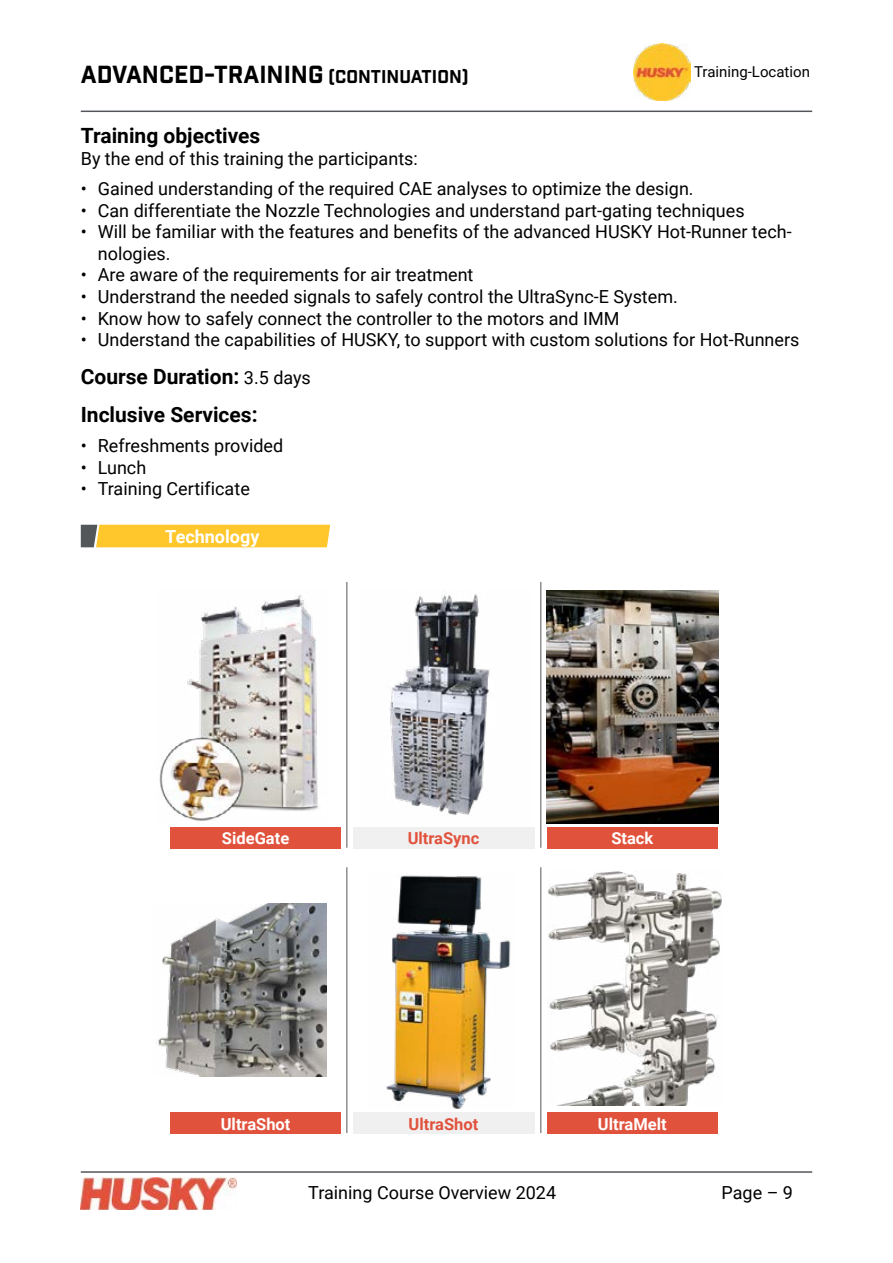
<style>
.page{position:relative;width:893px;height:1263px;background:#fff}
.page>*{position:absolute;margin:0;border:0;box-sizing:border-box;transform-origin:0 0}
.t1{font:24px "Industry Inc Base";color:#000}
.t2{font:700 21px/38px "Roboto";color:#000}
.t3{font:18px/21.6px "Roboto";color:#000}
.t4{font:18px "Industry Inc Base";color:#000}
.t5{font:700 18px "Roboto";color:#fff}
.t6{font:700 16.5px "Roboto";color:#fff}
.t7{font:700 16.5px "Roboto";color:#e1523d}
.t8{font:15px "Roboto";color:#000}
.s1{font-weight:400;font-size:18px}
</style>
<div class="page">
<svg style="left:81px;top:525px;width:249px;height:22px;background:#f4c131"></svg>
<img style="left:386px;top:875px;width:125px;height:234px">
<div style="left:171px;top:827px;width:170px;height:21px;background:#e1523d"></div>
<div style="left:547px;top:827px;width:170px;height:21px;background:#e1523d"></div>
<div style="left:547px;top:1113px;width:170px;height:21px;background:#e1523d"></div>
<div style="left:353px;top:827px;width:181px;height:21px;background:#f0f0f0"></div>
<div style="left:171px;top:1113px;width:170px;height:21px;background:#e1523d"></div>
<div style="left:353px;top:1113px;width:181px;height:21px;background:#f0f0f0"></div>
<img style="left:158px;top:903px;width:169px;height:173px">
<img style="left:159px;top:594px;width:159px;height:227px">
<img style="left:547px;top:591px;width:171px;height:232px">
<img style="left:548px;top:871px;width:173px;height:234px">
<img style="left:389px;top:593px;width:101px;height:223px">
<hr style="left:346px;top:582px;width:1px;height:266px;background:#53575a">
<hr style="left:540px;top:582px;width:1px;height:266px;background:#53575a">
<hr style="left:346px;top:867px;width:1px;height:266px;background:#53575a">
<hr style="left:540px;top:867px;width:1px;height:266px;background:#53575a">
<hr style="left:81px;top:1171px;width:731px;height:2px;background:#53565a">
<img style="left:81px;top:1178px;width:155px;height:32px">
<hr style="left:81px;top:111px;width:731px;height:1px;background:#53565a">
<img style="left:633px;top:44px;width:57px;height:57px">
<h1 class="t1" style="left:81px;top:60px;width:244px">ADVANCED-TRAINING</h1>
<p class="t8" style="left:694px;top:62px;width:117px">Training-Location</p>
<p class="t4" style="left:328px;top:66px;width:142px">(CONTINUATION)</p>
<p class="t2" style="left:81px;top:116px;width:181px">Training objectives</p>
<p class="t3" style="left:81px;top:147px;width:339px">By the end of this training the participants:</p>
<p class="t3" style="left:81px;top:177px;width:614px">• Gained understanding of the required CAE analyses to optimize the design.</p>
<p class="t3" style="left:81px;top:199px;width:665px">• Can differentiate the Nozzle Technologies and understand part-gating techniques</p>
<p class="t3" style="left:98px;top:220px;width:695px;text-indent:-17px">• Will be familiar with the features and benefits of the advanced HUSKY Hot-Runner tech&shy;nologies.</p>
<p class="t3" style="left:81px;top:264px;width:394px">• Are aware of the requirements for air treatment</p>
<p class="t3" style="left:81px;top:285px;width:599px">• Understrand the needed signals to safely control the UltraSync-E System.</p>
<p class="t3" style="left:81px;top:307px;width:540px">• Know how to safely connect the controller to the motors and IMM</p>
<p class="t3" style="left:81px;top:328px;width:720px">• Understand the capabilities of HUSKY, to support with custom solutions for Hot-Runners</p>
<p class="t2" style="left:81px;top:357px;width:232px">Course Duration: <span class="s1">3.5 days<br></span>Inclusive Services:</p>
<p class="t3" style="left:81px;top:434px;width:204px">• Refreshments provided</p>
<p class="t3" style="left:81px;top:456px;width:67px">• Lunch</p>
<p class="t3" style="left:81px;top:478px;width:171px">• Training Certificate</p>
<p class="t5" style="left:165px;top:524px;width:96px">Technology</p>
<p class="t6" style="left:222px;top:827px;width:69px">SideGate</p>
<p class="t6" style="left:611px;top:827px;width:43px">Stack</p>
<p class="t7" style="left:408px;top:827px;width:73px">UltraSync</p>
<p class="t6" style="left:221px;top:1112px;width:71px">UltraShot</p>
<p class="t7" style="left:409px;top:1112px;width:71px">UltraShot</p>
<p class="t6" style="left:598px;top:1112px;width:70px">UltraMelt</p>
<p class="t3" style="left:308px;top:1181px;width:249px">Training Course Overview 2024</p>
<p class="t3" style="left:721px;top:1181px;width:73px">Page – 9</p>
</div>
